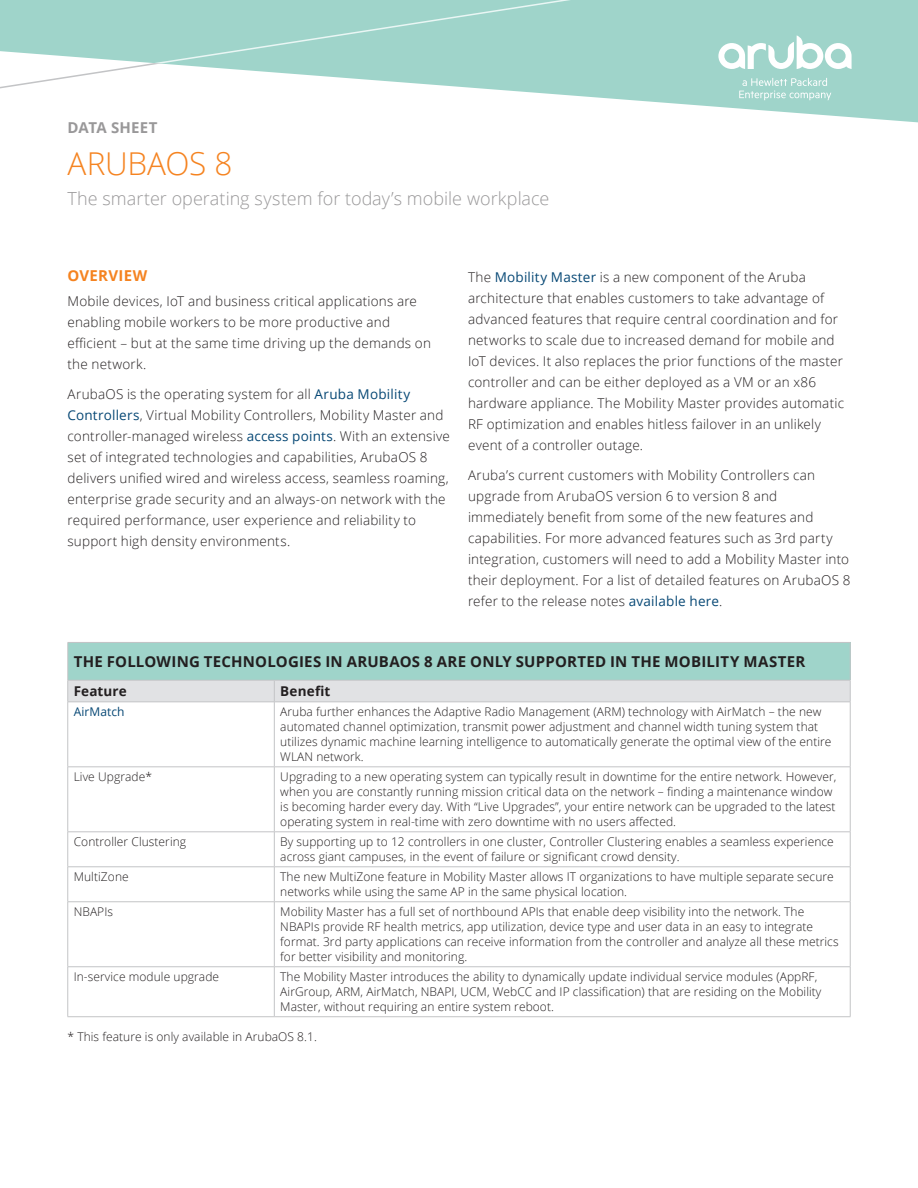
<style>
.page{position:relative;width:918px;height:1188px;background:#fff}
.page>*{position:absolute;margin:0;border:0;box-sizing:border-box;transform-origin:0 0}
.t1{font:300 31.5px "Open Sans";letter-spacing:-.01em;color:#f58320}
.t2{font:300 18px "Open Sans";color:#999899}
.t3{font:700 15px "Open Sans";letter-spacing:.015em;color:#231f20}
.t4{font:700 15px "Open Sans";letter-spacing:.01em;color:#999899}
.t5{font:700 15px "Open Sans";letter-spacing:.02em;color:#f58320}
.t6{font:300 13.5px/21px "Open Sans";letter-spacing:.015em;color:#231f20}
.t7{font:700 13.5px "Open Sans";letter-spacing:.01em;color:#231f20}
.t8{font:300 12px/15px "Open Sans";letter-spacing:.005em;color:#231f20}
.t9{font:12px "Open Sans";letter-spacing:.005em;color:#074875}
.s1{font-weight:400;color:#074875}
</style>
<div class="page">
<svg style="left:0;top:0;width:918px;height:123px;fill:#9fd4ca"></svg>
<svg style="left:718px;top:35px;width:134px;height:65px"></svg>
<div style="left:68px;top:642px;width:782px;height:38px;background:#9fd4ca"></div>
<hr style="left:68px;top:642px;width:206px;height:1px;background:#c3c4c6">
<hr style="left:67px;top:643px;width:1px;height:37px;background:#c3c4c6">
<hr style="left:274px;top:642px;width:576px;height:1px;background:#c3c4c6">
<hr style="left:850px;top:643px;width:1px;height:37px;background:#c3c4c6">
<hr style="left:67px;top:702px;width:1px;height:65px;background:#c3c4c6">
<hr style="left:67px;top:767px;width:1px;height:65px;background:#c3c4c6">
<hr style="left:274px;top:702px;width:1px;height:65px;background:#c3c4c6">
<hr style="left:850px;top:702px;width:1px;height:65px;background:#c3c4c6">
<hr style="left:274px;top:767px;width:1px;height:65px;background:#c3c4c6">
<hr style="left:850px;top:767px;width:1px;height:65px;background:#c3c4c6">
<hr style="left:68px;top:767px;width:206px;height:1px;background:#c3c4c6">
<hr style="left:68px;top:832px;width:206px;height:1px;background:#c3c4c6">
<hr style="left:67px;top:832px;width:1px;height:35px;background:#c3c4c6">
<hr style="left:67px;top:867px;width:1px;height:35px;background:#c3c4c6">
<hr style="left:274px;top:767px;width:576px;height:1px;background:#c3c4c6">
<hr style="left:274px;top:832px;width:576px;height:1px;background:#c3c4c6">
<hr style="left:274px;top:832px;width:1px;height:35px;background:#c3c4c6">
<hr style="left:850px;top:832px;width:1px;height:35px;background:#c3c4c6">
<hr style="left:274px;top:867px;width:1px;height:35px;background:#c3c4c6">
<hr style="left:850px;top:867px;width:1px;height:35px;background:#c3c4c6">
<hr style="left:68px;top:867px;width:206px;height:1px;background:#c3c4c6">
<hr style="left:68px;top:902px;width:206px;height:1px;background:#c3c4c6">
<hr style="left:67px;top:902px;width:1px;height:64px;background:#c3c4c6">
<hr style="left:274px;top:867px;width:576px;height:1px;background:#c3c4c6">
<hr style="left:274px;top:902px;width:576px;height:1px;background:#c3c4c6">
<hr style="left:274px;top:902px;width:1px;height:64px;background:#c3c4c6">
<hr style="left:850px;top:902px;width:1px;height:64px;background:#c3c4c6">
<hr style="left:68px;top:966px;width:206px;height:1px;background:#c3c4c6">
<hr style="left:67px;top:967px;width:1px;height:49px;background:#c3c4c6">
<hr style="left:274px;top:966px;width:576px;height:1px;background:#c3c4c6">
<hr style="left:274px;top:967px;width:1px;height:49px;background:#c3c4c6">
<hr style="left:850px;top:967px;width:1px;height:49px;background:#c3c4c6">
<hr style="left:68px;top:1016px;width:206px;height:1px;background:#c3c4c6">
<hr style="left:274px;top:1016px;width:576px;height:1px;background:#c3c4c6">
<hr style="left:68px;top:702px;width:206px;height:1px;background:#c3c4c6">
<svg style="left:67px;top:680px;width:784px;height:22px"></svg>
<hr style="left:274px;top:702px;width:576px;height:1px;background:#c3c4c6">
<p class="t4" style="left:68px;top:117px;width:92px">DATA SHEET</p>
<h1 class="t1" style="left:68px;top:142px;width:167px">ARUBAOS 8</h1>
<h2 class="t2" style="left:68px;top:186px;width:483px">The smarter operating system for today’s mobile workplace</h2>
<p class="t5" style="left:68px;top:265px;width:81px">OVERVIEW</p>
<p class="t6" style="left:68px;top:290px;width:365px">Mobile devices, IoT and business critical applications are enabling mobile workers to be more productive and efficient – but at the same time driving up the demands on the network.</p>
<p class="t6" style="left:68px;top:383px;width:384px">ArubaOS is the operating system for all <span class="s1">Aruba Mobility Controllers</span>, Virtual Mobility Controllers, Mobility Master and controller-managed wireless <span class="s1">access points</span>. With an extensive set of integrated technologies and capabilities, ArubaOS 8 delivers unified wired and wireless access, seamless roaming, enterprise grade security and an always-on network with the required performance, user experience and reliability to support high density environments.</p>
<p class="t6" style="left:468px;top:266px;width:378px">The <span class="s1">Mobility Master</span> is a new component of the Aruba architecture that enables customers to take advantage of advanced features that require central coordination and for networks to scale due to increased demand for mobile and IoT devices. It also replaces the prior functions of the master controller and can be either deployed as a VM or an x86 hardware appliance. The Mobility Master provides automatic RF optimization and enables hitless failover in an unlikely event of a controller outage.</p>
<p class="t6" style="left:468px;top:464px;width:384px">Aruba’s current customers with Mobility Controllers can upgrade from ArubaOS version 6 to version 8 and immediately benefit from some of the new features and capabilities. For more advanced features such as 3rd party integration, customers will need to add a Mobility Master into their deployment. For a list of detailed features on ArubaOS 8 refer to the release notes <span class="s1">available here</span>.</p>
<p class="t3" style="left:74px;top:651px;width:733px">THE FOLLOWING TECHNOLOGIES IN ARUBAOS 8 ARE ONLY SUPPORTED IN THE MOBILITY MASTER</p>
<p class="t7" style="left:74px;top:682px;width:55px">Feature</p>
<p class="t7" style="left:280px;top:682px;width:52px">Benefit</p>
<p class="t9" style="left:74px;top:704px;width:52px">AirMatch</p>
<p class="t8" style="left:280px;top:704px;width:553px">Aruba further enhances the Adaptive Radio Management (ARM) technology with AirMatch – the new automated channel optimization, transmit power adjustment and channel width tuning system that utilizes dynamic machine learning intelligence to automatically generate the optimal view of the entire WLAN network.</p>
<p class="t8" style="left:74px;top:769px;width:80px">Live Upgrade*</p>
<p class="t8" style="left:280px;top:769px;width:558px">Upgrading to a new operating system can typically result in downtime for the entire network. However, when you are constantly running mission critical data on the network – finding a maintenance window is becoming harder every day. With “Live Upgrades”, your entire network can be upgraded to the latest operating system in real-time with zero downtime with no users affected.</p>
<p class="t8" style="left:74px;top:834px;width:114px">Controller Clustering</p>
<p class="t8" style="left:280px;top:834px;width:555px">By supporting up to 12 controllers in one cluster, Controller Clustering enables a seamless experience across giant campuses, in the event of failure or significant crowd density.</p>
<p class="t8" style="left:74px;top:869px;width:56px">MultiZone</p>
<p class="t8" style="left:280px;top:869px;width:555px">The new MultiZone feature in Mobility Master allows IT organizations to have multiple separate secure networks while using the same AP in the same physical location.</p>
<p class="t8" style="left:74px;top:904px;width:41px">NBAPIs</p>
<p class="t8" style="left:280px;top:904px;width:560px">Mobility Master has a full set of northbound APIs that enable deep visibility into the network. The NBAPIs provide RF health metrics, app utilization, device type and user data in an easy to integrate format. 3rd party applications can receive information from the controller and analyze all these metrics for better visibility and monitoring.</p>
<p class="t8" style="left:74px;top:969px;width:147px">In-service module upgrade</p>
<p class="t8" style="left:280px;top:969px;width:543px">The Mobility Master introduces the ability to dynamically update individual service modules (AppRF,<br>AirGroup, ARM, AirMatch, NBAPI, UCM, WebCC and IP classification) that are residing on the Mobility<br>Master, without requiring an entire system reboot.</p>
<p class="t8" style="left:67px;top:1029px;width:251px">* This feature is only available in ArubaOS 8.1.</p>
</div>
